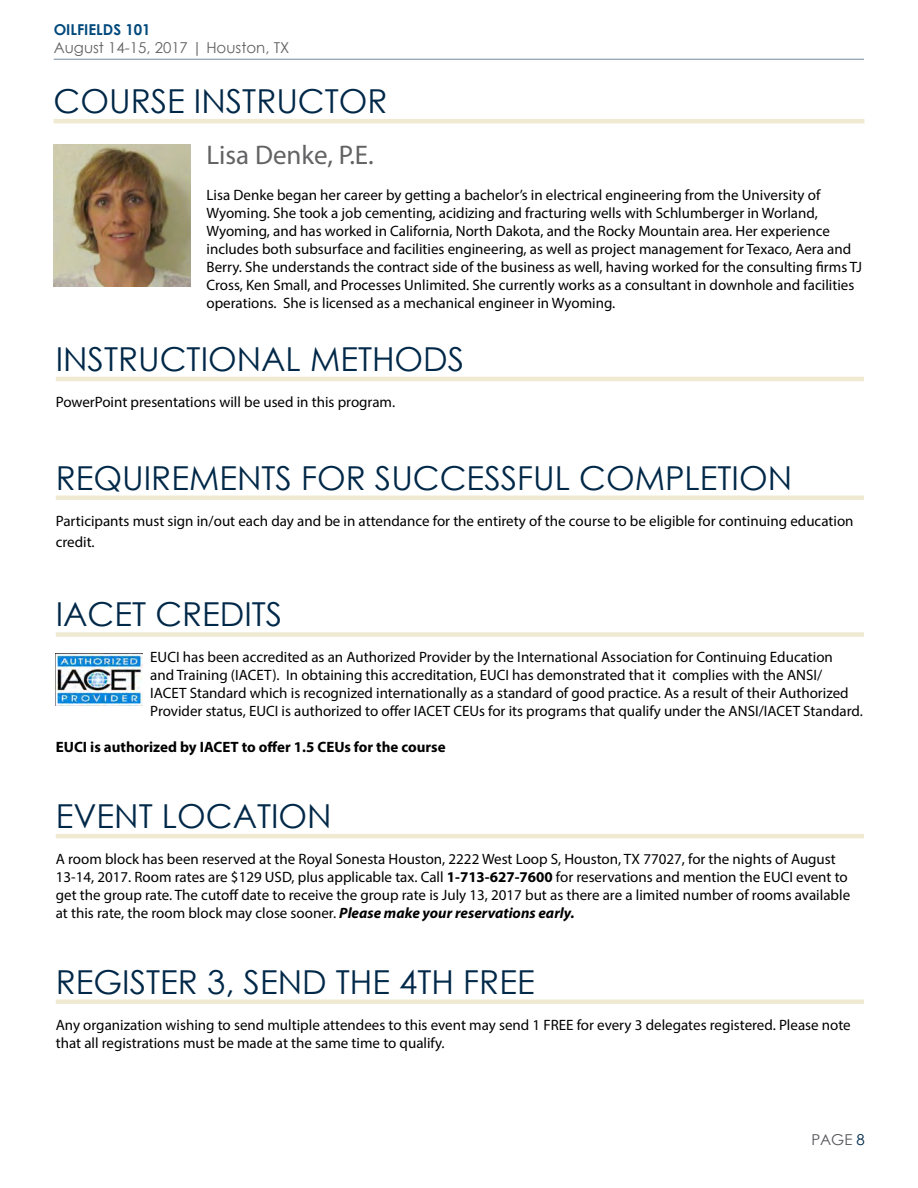
<style>
.page{position:relative;width:918px;height:1188px;background:#fff}
.page>*{position:absolute;margin:0;border:0;box-sizing:border-box;transform-origin:0 0}
.t1{font:33px "Century Gothic";color:#002848}
.t2{font:27px "Myriad Pro";color:#636365}
.t3{font:15px/18px "Myriad Pro";color:#000}
.t4{font:700 15px "Myriad Pro";color:#000}
.t5{font:15px "Century Gothic";color:#636365}
.t6{font:700 15px "Century Gothic";color:#00497c}
.t7{font:15px "Century Gothic";color:#55565a}
.s1{font-weight:700}
.s2{font-weight:700;font-style:italic}
.s3{color:#002848}
</style>
<div class="page">
<hr style="left:54px;top:59px;width:810px;height:1px;background:#002848">
<hr style="left:54px;top:119px;width:810px;height:4px;background:#f0ead2">
<hr style="left:56px;top:377px;width:808px;height:4px;background:#f0ead2">
<hr style="left:56px;top:496px;width:808px;height:4px;background:#f0ead2">
<div style="left:56px;top:632px;width:808px;height:5px;background:#f0ead2"></div>
<hr style="left:56px;top:834px;width:808px;height:4px;background:#f0ead2">
<hr style="left:56px;top:1000px;width:808px;height:4px;background:#f0ead2">
<img style="left:55px;top:653px;width:88px;height:53px">
<img style="left:54px;top:144px;width:136px;height:142px">
<p class="t6" style="left:54px;top:19px;width:98px">OILFIELDS 101</p>
<p class="t5" style="left:54px;top:37px;width:237px">August 14-15, 2017 | Houston, TX</p>
<h1 class="t1" style="left:54px;top:78px;width:336px">COURSE INSTRUCTOR</h1>
<h2 class="t2" style="left:207px;top:139px;width:169px">Lisa Denke, P.E.</h2>
<p class="t3" style="left:207px;top:186px;width:657px">Lisa Denke began her career by getting a bachelor’s in electrical engineering from the University of Wyoming. She took a job cementing, acidizing and fracturing wells with Schlumberger in Worland, Wyoming, and has worked in California, North Dakota, and the Rocky Mountain area. Her experience includes both subsurface and facilities engineering, as well as project management for Texaco, Aera and Berry. She understands the contract side of the business as well, having worked for the consulting firms TJ Cross, Ken Small, and Processes Unlimited. She currently works as a consultant in downhole and facilities operations. She is licensed as a mechanical engineer in Wyoming.</p>
<h1 class="t1" style="left:56px;top:336px;width:410px">INSTRUCTIONAL METHODS</h1>
<p class="t3" style="left:56px;top:392px;width:341px">PowerPoint presentations will be used in this program.</p>
<h1 class="t1" style="left:56px;top:455px;width:738px">REQUIREMENTS FOR SUCCESSFUL COMPLETION</h1>
<p class="t3" style="left:56px;top:509px;width:799px;line-height:21.6px">Participants must sign in/out each day and be in attendance for the entirety of the course to be eligible for continuing education credit.</p>
<h1 class="t1" style="left:56px;top:591px;width:228px">IACET CREDITS</h1>
<p class="t3" style="left:150px;top:648px;width:714px">EUCI has been accredited as an Authorized Provider by the International Association for Continuing Education<br>and Training (IACET). In obtaining this accreditation, EUCI has demonstrated that it complies with the ANSI/<br>IACET Standard which is recognized internationally as a standard of good practice. As a result of their Authorized Provider status, EUCI is authorized to offer IACET CEUs for its programs that qualify under the ANSI/IACET Standard.</p>
<p class="t4" style="left:56px;top:737px;width:391px">EUCI is authorized by IACET to offer 1.5 CEUs for the course</p>
<h1 class="t1" style="left:56px;top:793px;width:277px">EVENT LOCATION</h1>
<p class="t3" style="left:56px;top:850px;width:796px">A room block has been reserved at the Royal Sonesta Houston, 2222 West Loop S, Houston, TX 77027, for the nights of August 13-14, 2017. Room rates are $129 USD, plus applicable tax. Call <span class="s1">1-713-627-7600</span> for reservations and mention the EUCI event to get the group rate. The cutoff date to receive the group rate is July 13, 2017 but as there are a limited number of rooms available at this rate, the room block may close sooner. <span class="s2">Please make your reservations early.</span></p>
<h1 class="t1" style="left:56px;top:959px;width:480px">REGISTER 3, SEND THE 4TH FREE</h1>
<p class="t3" style="left:56px;top:1015px;width:797px">Any organization wishing to send multiple attendees to this event may send 1 FREE for every 3 delegates registered. Please note that all registrations must be made at the same time to qualify.</p>
<p class="t7" style="left:811px;top:1129px;width:55px">PAGE <span class="s3">8</span></p>
</div>
